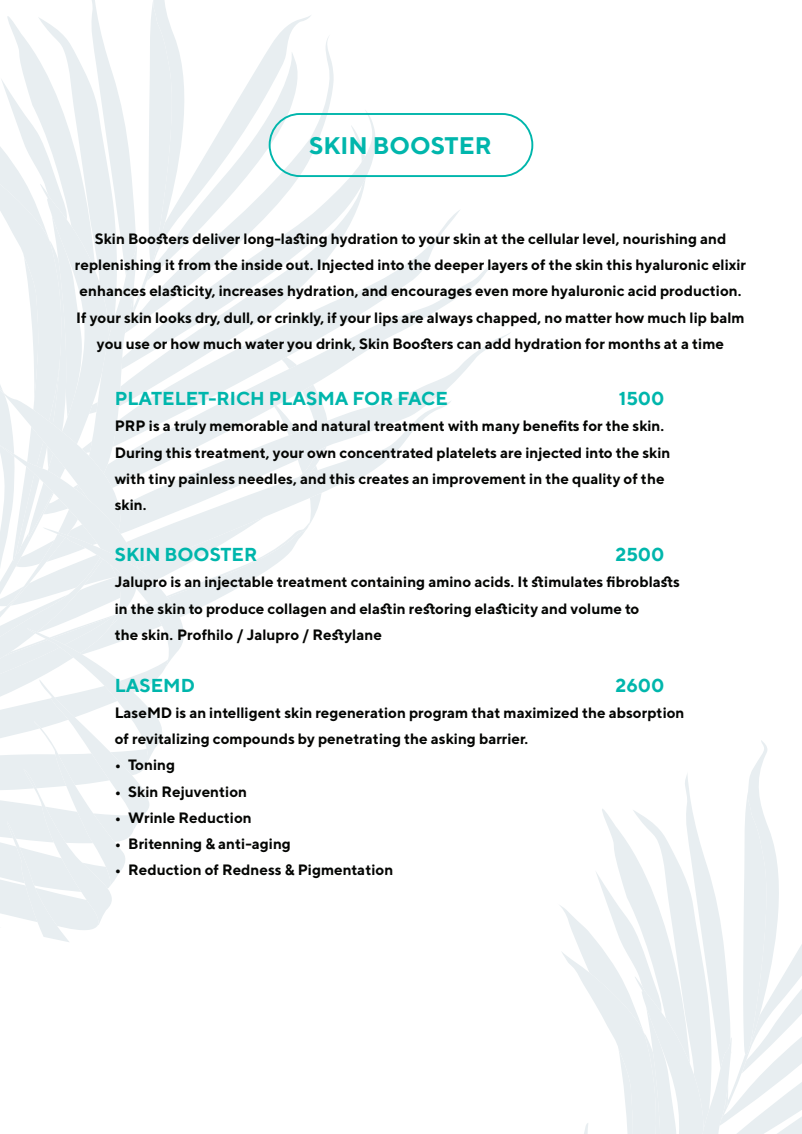
<style>
.page{position:relative;width:802px;height:1134px;background:#fff}
.page>*{position:absolute;margin:0;border:0;box-sizing:border-box;transform-origin:0 0}
.t1{font:700 24px "TT Norms";color:#00b6ac}
.t2{font:700 18.75px "TT Norms";color:#00b6ac}
.t3{font:700 15px/26.2px "TT Norms";color:#040503}
</style>
<div class="page">
<svg style="left:327px;top:262px;width:170px;height:226px"></svg>
<svg style="left:327px;top:210px;width:134px;height:237px"></svg>
<svg style="left:327px;top:369px;width:38px;height:38px"></svg>
<svg style="left:327px;top:110px;width:48px;height:259px"></svg>
<svg style="left:327px;top:37px;width:7px;height:296px"></svg>
<svg style="left:0;top:0;width:327px;height:942px"></svg>
<svg style="left:350px;top:125px;width:15px;height:37px"></svg>
<svg style="left:560px;top:740px;width:242px;height:394px"></svg>
<div style="left:269px;top:113px;width:264px;height:64px;border:2px solid #00b6ac;border-radius:31px"></div>
<p class="t1" style="left:309px;top:131px;width:184px">SKIN BOOSTER</p>
<p class="t3" style="left:95px;top:225px;width:633px">Skin Boosters deliver long-lasting hydration to your skin at the cellular level, nourishing and</p>
<p class="t3" style="left:75px;top:251px;width:673px;text-align:center">replenishing it from the inside out. Injected into the deeper layers of the skin this hyaluronic elixir enhances elasticity, increases hydration, and encourages even more hyaluronic acid production.<br>If your skin looks dry, dull, or crinkly if, your lips are always chapped, no matter how much lip balm you use or how much water you drink, Skin Boosters can add hydration for months at a time</p>
<p class="t2" style="left:115px;top:387px;width:335px">PLATELET-RICH PLASMA FOR FACE</p>
<p class="t3" style="left:115px;top:413px;width:557px">PRP is a truly memorable and natural treatment with many benefits for the skin.<br>During this treatment, your own concentrated platelets are injected into the skin</p>
<p class="t3" style="left:115px;top:465px;width:551px">with tiny painless needles, and this creates an improvement in the quality of the skin.</p>
<p class="t2" style="left:615px;top:543px;width:51px">2500</p>
<p class="t2" style="left:619px;top:387px;width:47px">1500</p>
<p class="t2" style="left:115px;top:543px;width:144px">SKIN BOOSTER</p>
<p class="t3" style="left:115px;top:569px;width:567px">Jalupro is an injectable treatment containing amino acids It. stimulates fibroblasts in the skin to produce collagen and elastin restoring elasticity and volume to</p>
<p class="t3" style="left:115px;top:621px;width:269px">the skin. Profhilo / Jalupro / Restylane</p>
<p class="t2" style="left:615px;top:673px;width:51px">2600</p>
<p class="t2" style="left:115px;top:673px;width:82px">LASEMD</p>
<p class="t3" style="left:115px;top:699px;width:571px">LaseMD is an intelligent skin regeneration program that maximized the absorption of revitalizing compounds by penetrating the asking barrier.</p>
<p class="t3" style="left:128px;top:752px;width:48px">Toning</p>
<p class="t3" style="left:115px;top:752px;width:8px">•</p>
<p class="t3" style="left:115px;top:778px;width:8px">•</p>
<p class="t3" style="left:128px;top:778px;width:120px">Skin Rejuvention</p>
<p class="t3" style="left:115px;top:804px;width:8px">•</p>
<p class="t3" style="left:128px;top:804px;width:125px">Wrinle Reduction</p>
<p class="t3" style="left:115px;top:830px;width:8px">•</p>
<p class="t3" style="left:128px;top:830px;width:164px">Britenning &amp; anti-aging</p>
<p class="t3" style="left:115px;top:857px;width:8px">•</p>
<p class="t3" style="left:128px;top:857px;width:267px">Reduction of Redness &amp; Pigmentation</p>
</div>
